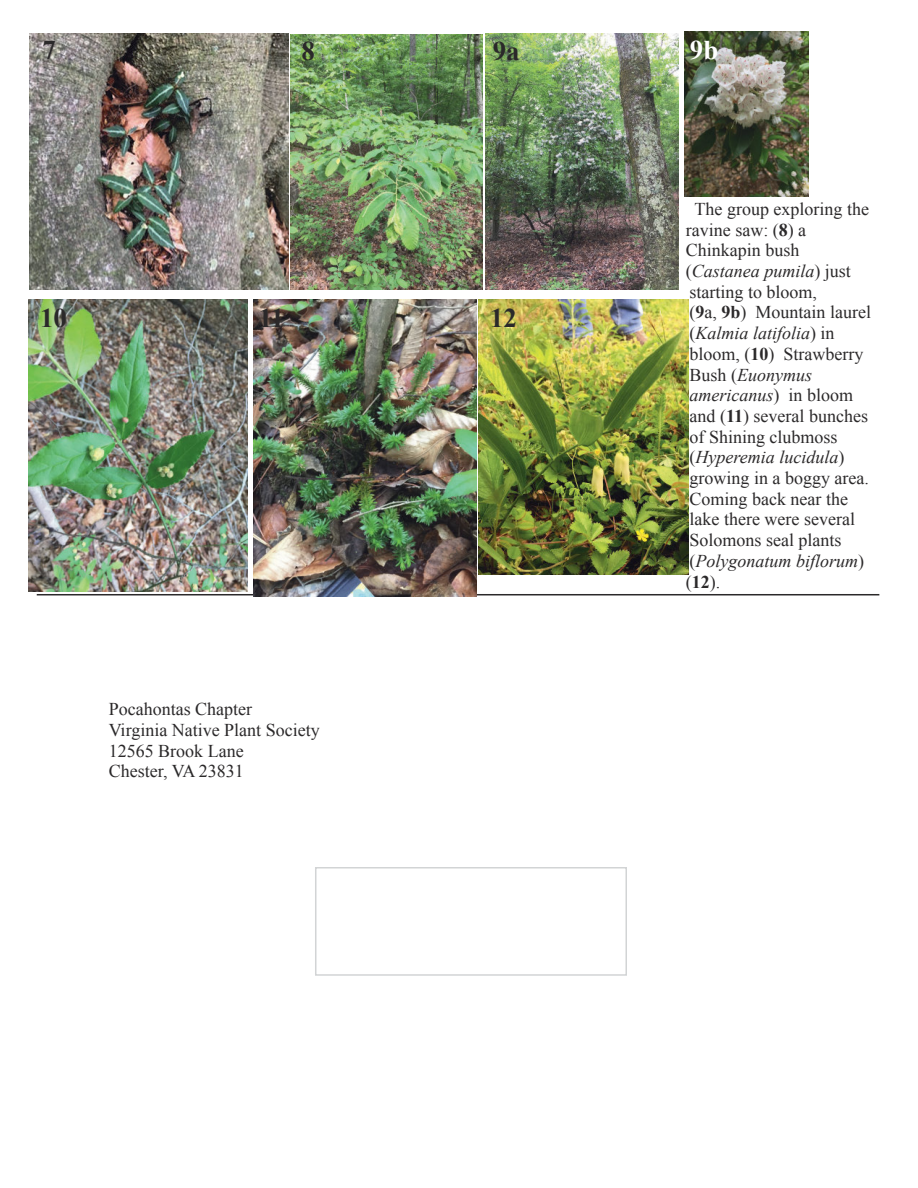
<style>
.page{position:relative;width:918px;height:1188px;background:#fff}
.page>*{position:absolute;margin:0;border:0;box-sizing:border-box;transform-origin:0 0}
.t1{font:700 27px "Times New Roman";color:#2b292a}
.t2{font:700 27px "Times New Roman";color:#fff}
.t3{font:18px/20.7px "Times New Roman";color:#2b292a}
.s1{font-weight:700}
.s2{font-style:italic}
</style>
<div class="page">
<div style="left:315px;top:867px;width:312px;height:109px;border:2px solid #d2d4d5"></div>
<hr style="left:37px;top:594px;width:842px;height:1px;background:#2b292a">
<img style="left:30px;top:33px;width:259px;height:257px">
<img style="left:291px;top:34px;width:191px;height:255px">
<img style="left:29px;top:300px;width:218px;height:291px">
<img style="left:253px;top:300px;width:223px;height:297px">
<img style="left:486px;top:33px;width:192px;height:257px">
<img style="left:478px;top:300px;width:211px;height:274px">
<img style="left:685px;top:31px;width:124px;height:165px">
<h1 class="t1" style="left:42px;top:31px;width:15px">7</h1>
<h1 class="t1" style="left:301px;top:32px;width:15px">8</h1>
<h1 class="t1" style="left:40px;top:299px;width:28px">10</h1>
<h1 class="t1" style="left:259px;top:299px;width:27px">11</h1>
<p class="t3" style="left:109px;top:699px;width:213px">Pocahontas Chapter<br>Virginia Native Plant Society<br>12565 Brook Lane<br>Chester, VA 23831</p>
<h1 class="t1" style="left:493px;top:33px;width:28px">9a</h1>
<h1 class="t1" style="left:490px;top:299px;width:28px">12</h1>
<h1 class="t2" style="left:690px;top:31px;width:30px">9b</h1>
<p class="t3" style="left:686px;top:198px;width:187px;text-indent:9px">The group exploring the ravine saw: (<span class="s1">8</span>) a<br>Chinkapin bush (<span class="s2">Castanea pumila</span>) just starting to bloom,<br>(<span class="s1">9</span>a, <span class="s1">9b</span>) Mountain laurel (<span class="s2">Kalmia latifolia</span>) in bloom, (<span class="s1">10</span>) Strawberry<br>Bush (<span class="s2">Euonymus americanus</span>) in bloom and (<span class="s1">11</span>) several bunches of Shining clubmoss (<span class="s2">Hyperemia lucidula</span>) growing in a boggy area.<br>Coming back near the lake there were several<br>Solomons seal plants (<span class="s2">Polygonatum biflorum</span>) (<span class="s1">12</span>).</p>
</div>
